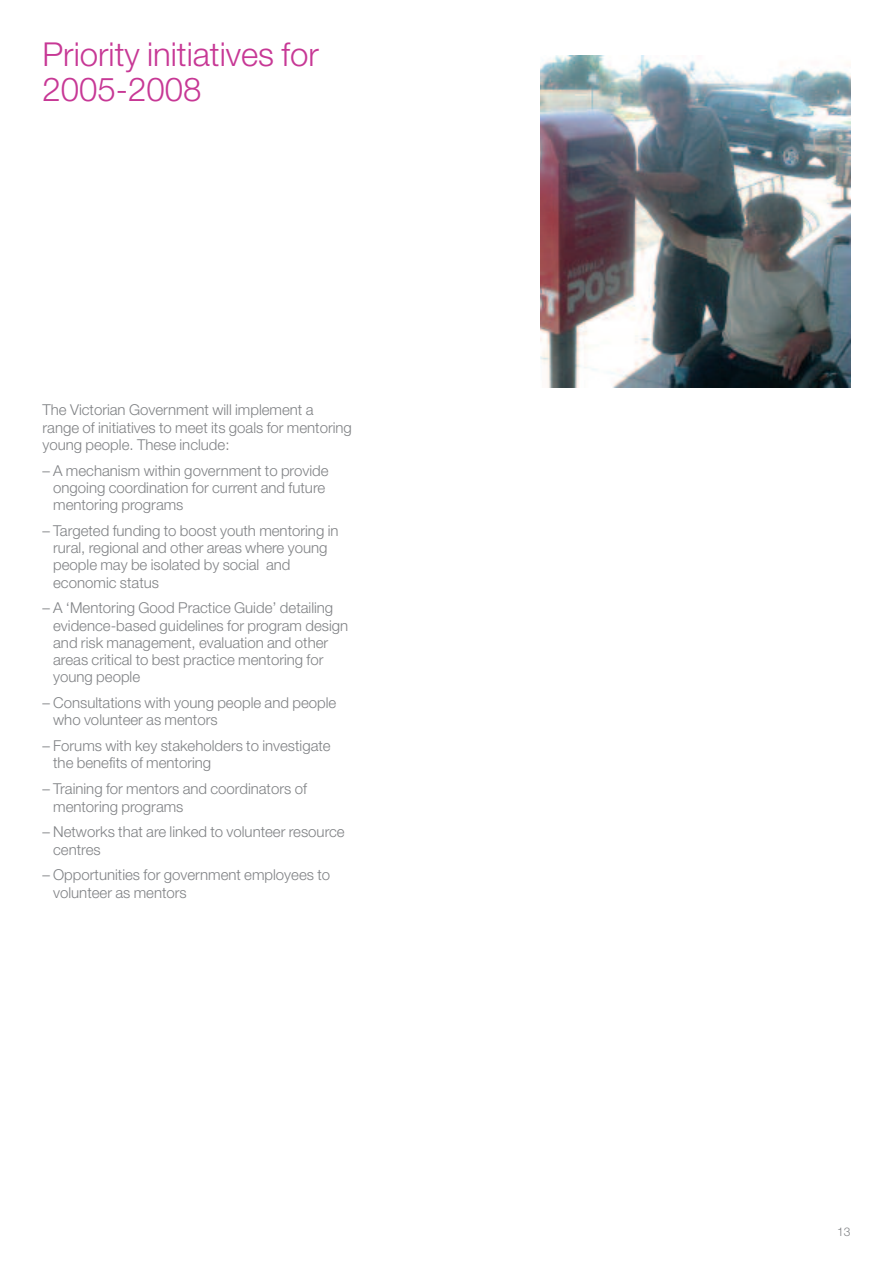
<style>
.page{position:relative;width:893px;height:1263px;background:#fff}
.page>*{position:absolute;margin:0;border:0;box-sizing:border-box;transform-origin:0 0}
.t1{font:300 33px/34.5px "Helvetica Neue";color:#c73895}
.t2{font:300 15px/17.2px "Helvetica Neue";color:#808285}
.t3{font:300 12px "Helvetica Neue";color:#808285}
</style>
<div class="page">
<img style="left:540px;top:56px;width:310px;height:331px">
<p class="t1" style="left:43px;top:40px;width:278px">Priority initiatives for<br>2005-2008</p>
<p class="t2" style="left:43px;top:403px;width:311px">The Victorian Government will implement a range of initiatives to meet its goals for mentoring young people. These include:</p>
<p class="t2" style="left:53px;top:463px;width:277px;text-indent:-11px">– A mechanism within government to provide ongoing coordination for current and future mentoring programs</p>
<p class="t2" style="left:53px;top:523px;width:287px;text-indent:-11px">– Targeted funding to boost youth mentoring in rural, regional and other areas where young people may be isolated by social and economic status</p>
<p class="t2" style="left:53px;top:601px;width:297px;text-indent:-11px">– A ‘Mentoring Good Practice Guide’ detailing evidence-based guidelines for program design and risk management, evaluation and other areas critical to best practice mentoring for young people</p>
<p class="t2" style="left:53px;top:696px;width:285px;text-indent:-11px">– Consultations with young people and people who volunteer as mentors</p>
<p class="t2" style="left:53px;top:739px;width:279px;text-indent:-11px">– Forums with key stakeholders to investigate the benefits of mentoring</p>
<p class="t2" style="left:53px;top:782px;width:255px;text-indent:-11px">– Training for mentors and coordinators of mentoring programs</p>
<p class="t2" style="left:53px;top:825px;width:293px;text-indent:-11px">– Networks that are linked to volunteer resource centres</p>
<p class="t2" style="left:53px;top:868px;width:278px;text-indent:-11px">– Opportunities for government employees to volunteer as mentors</p>
<p class="t3" style="left:837px;top:1227px;width:15px">13</p>
</div>
